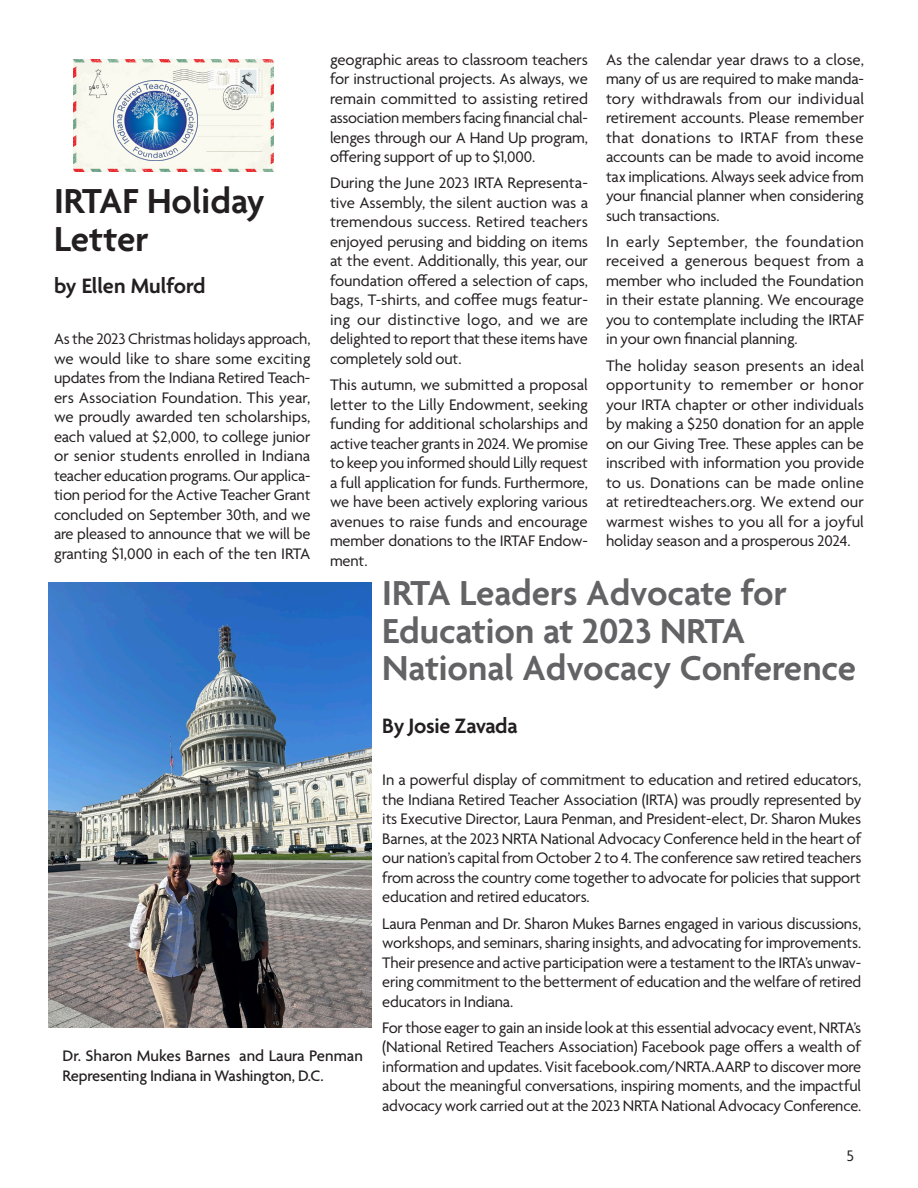
<style>
.page{position:relative;width:918px;height:1188px;background:#fff}
.page>*{position:absolute;margin:0;border:0;box-sizing:border-box;transform-origin:0 0}
.t1{font:600 37.5px/37.5px "Agenda";color:#636366}
.t2{font:600 37.5px/37.5px "Agenda";color:#231f20}
.t3{font:600 22.5px "Agenda";letter-spacing:-.01em;color:#231f20}
.t4{font:16.5px/19.5px "Agenda";letter-spacing:-.01em;color:#231f20;text-align:justify}
.t5{font:500 16.5px/19.5px "Agenda";letter-spacing:-.01em;color:#231f20}
</style>
<div class="page">
<img style="left:73px;top:60px;width:200px;height:112px">
<img style="left:113px;top:80px;width:85px;height:81px">
<img style="left:49px;top:582px;width:323px;height:445px">
<p class="t4" style="left:330px;top:51px;width:260px">geographic areas to classroom teachers for instructional projects. As always, we remain committed to assisting retired association members facing financial chal&shy;lenges through our A Hand Up program, offering support of up to $1,000.</p>
<p class="t4" style="left:330px;top:174px;width:260px">During the June 2023 IRTA Representa&shy;tive Assembly, the silent auction was a tremendous success. Retired teachers enjoyed perusing and bidding on items at the event. Additionally, this year, our foundation offered a selection of caps, bags, T-shirts, and coffee mugs featur&shy;ing our distinctive logo, and we are delighted to report that these items have completely sold out.</p>
<p class="t4" style="left:330px;top:376px;width:260px">This autumn, we submitted a proposal letter to the Lilly Endowment, seeking funding for additional scholarships and active teacher grants in 2024. We promise to keep you informed should Lilly request a full application for funds. Furthermore, we have been actively exploring various avenues to raise funds and encourage member donations to the IRTAF Endow&shy;ment.</p>
<p class="t4" style="left:606px;top:51px;width:260px">As the calendar year draws to a close, many of us are required to make manda&shy;tory withdrawals from our individual retirement accounts. Please remember that donations to IRTAF from these accounts can be made to avoid income tax implications. Always seek advice from your financial planner when considering such transactions.</p>
<p class="t4" style="left:606px;top:233px;width:260px">In early September, the foundation received a generous bequest from a member who included the Foundation in their estate planning. We encourage you to contemplate including the IRTAF in your own financial planning.</p>
<p class="t4" style="left:606px;top:357px;width:260px">The holiday season presents an ideal opportunity to remember or honor your IRTA chapter or other individuals by making a $250 donation for an apple on our Giving Tree. These apples can be inscribed with information you provide to us. Donations can be made online at retiredteachers.org. We extend our warmest wishes to you all for a joyful holiday season and a prosperous 2024.</p>
<p class="t1" style="left:382px;top:577px;width:475px">IRTA Leaders Advocate for<br>Education at 2023 NRTA<br>National Advocacy Conference</p>
<p class="t3" style="left:382px;top:714px;width:137px">By Josie Zavada</p>
<p class="t4" style="left:382px;top:771px;width:481px">In a powerful display of commitment to education and retired educators, the Indiana Retired Teacher Association (IRTA) was proudly represented by its Executive Director, Laura Penman, and President-elect, Dr. Sharon Mukes Barnes, at the 2023 NRTA National Advocacy Conference held in the heart of our nation’s capital from October 2 to 4. The conference saw retired teachers from across the country come together to advocate for policies that support education and retired educators.</p>
<p class="t4" style="left:382px;top:915px;width:481px">Laura Penman and Dr. Sharon Mukes Barnes engaged in various discussions, workshops, and seminars, sharing insights, and advocating for improvements.<br>Their presence and active participation were a testament to the IRTA’s unwav&shy;ering commitment to the betterment of education and the welfare of retired educators in Indiana.</p>
<p class="t4" style="left:382px;top:1019px;width:481px">For those eager to gain an inside look at this essential advocacy event, NRTA’s (National Retired Teachers Association) Facebook page offers a wealth of information and updates. Visit facebook.com/NRTA.AARP to discover more about the meaningful conversations, inspiring moments, and the impactful advocacy work carried out at the 2023 NRTA National Advocacy Conference.</p>
<p class="t2" style="left:54px;top:185px;width:212px">IRTAF Holiday<br>Letter</p>
<p class="t3" style="left:54px;top:274px;width:153px">by Ellen Mulford</p>
<p class="t4" style="left:54px;top:330px;width:258px">As the 2023 Christmas holidays approach, we would like to share some exciting updates from the Indiana Retired Teach&shy;ers Association Foundation. This year, we proudly awarded ten scholarships, each valued at $2,000, to college junior or senior students enrolled in Indiana teacher education programs. Our applica&shy;tion period for the Active Teacher Grant concluded on September 30th, and we are pleased to announce that we will be granting $1,000 in each of the ten IRTA</p>
<p class="t5" style="left:62px;top:1047px;width:302px">Dr. Sharon Mukes Barnes and Laura Penman<br>Representing Indiana in Washington, D.C.</p>
<p class="t4" style="left:847px;top:1147px;width:9px">5</p>
</div>
